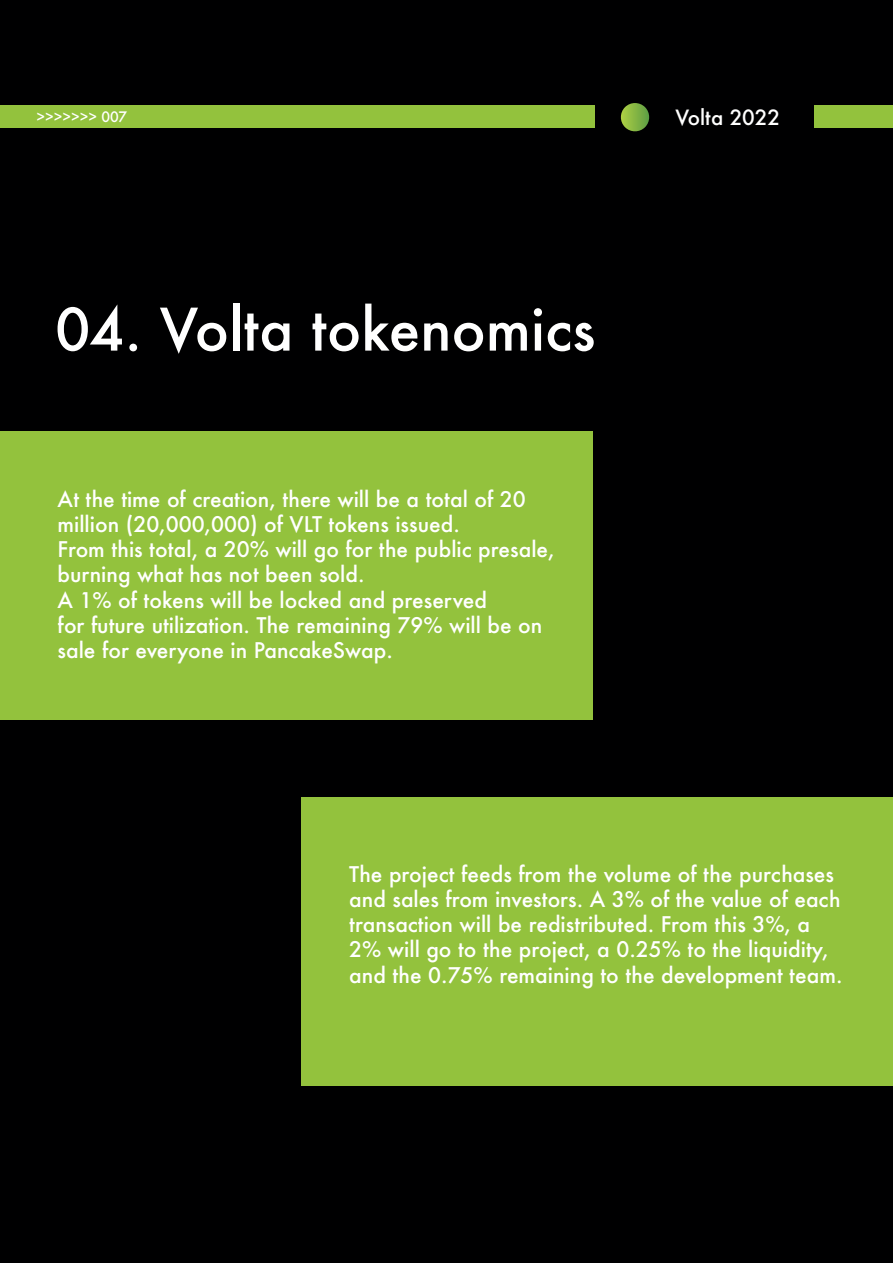
<style>
.page{position:relative;width:893px;height:1263px;background:#000001}
.page>*{position:absolute;margin:0;border:0;box-sizing:border-box;transform-origin:0 0}
.t1{font:500 57px "Futura";color:#fff}
.t2{font:500 21px/25.2px "Futura";color:#fff}
.t3{font:500 20.4px "Futura";color:#fff}
.t4{font:500 14.1px "Futura";color:#fff}
</style>
<div class="page">
<div style="left:0;top:105px;width:594px;height:22px;background:#93c23d"></div>
<div style="left:814px;top:105px;width:79px;height:22px;background:#93c23d"></div>
<div style="left:0;top:431px;width:592px;height:288px;background:#93c23d"></div>
<div style="left:302px;top:797px;width:591px;height:289px;background:#93c23d"></div>
<svg style="left:620px;top:103px;width:30px;height:29px"></svg>
<p class="t4" style="left:37px;top:107px;width:92px">&gt;&gt;&gt;&gt;&gt;&gt;&gt; 007</p>
<p class="t3" style="left:675px;top:104px;width:106px">Volta 2022</p>
<h1 class="t1" style="left:55px;top:290px;width:542px">04. Volta tokenomics</h1>
<p class="t2" style="left:58px;top:486px;width:499px">At the time of creation, there will be a total of 20 million (20,000,000) of VLT tokens issued.<br>From this total, a 20% will go for the public presale, burning what has not been sold.<br>A 1% of tokens will be locked and preserved<br>for future utilization. The remaining 79% will be on sale for everyone in PancakeSwap.</p>
<p class="t2" style="left:349px;top:861px;width:495px">The project feeds from the volume of the purchases and sales from investors. A 3% of the value of each transaction will be redistributed. From this 3%, a 2% will go to the project, a 0.25% to the liquidity, and the 0.75% remaining to the development team.</p>
</div>
